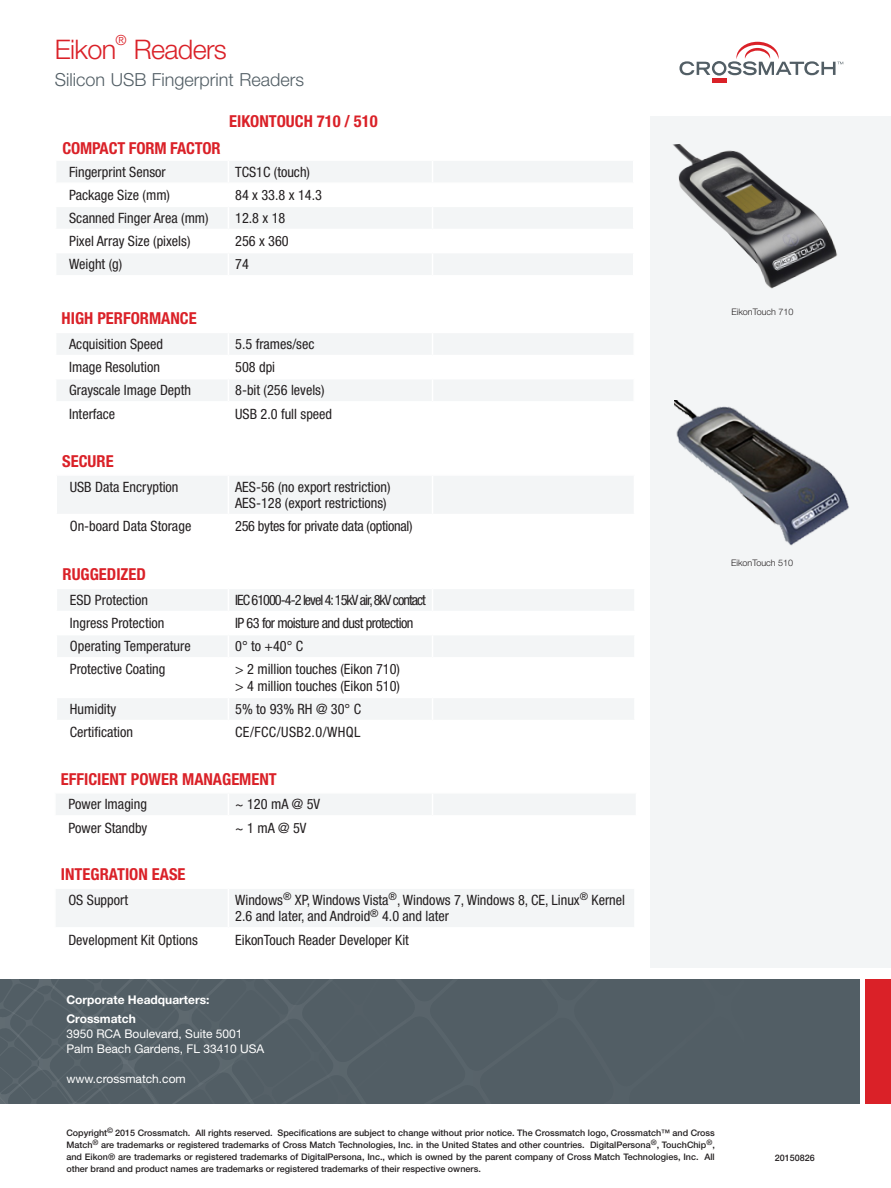
<style>
.page{position:relative;width:891px;height:1188px;background:#fff}
.page>*{position:absolute;margin:0;border:0;box-sizing:border-box;transform-origin:0 0}
.t1{font:300 27px "Helvetica Neue LT Std";letter-spacing:-.025em;color:#da2128}
.t2{font:300 18px "Helvetica Neue LT Std";color:#525e65}
.t3{font:700 condensed 16.5px "Helvetica Neue LT Std";color:#da2128}
.t4{font:condensed 14.25px/16.5px "Helvetica Neue LT Std";color:#231f20}
.t5{font:condensed 14.25px "Helvetica Neue LT Std";letter-spacing:-.07em;color:#231f20}
.t6{font:condensed 14.25px "Helvetica Neue LT Std";letter-spacing:-.04em;color:#231f20}
.t7{font:condensed 14.25px "Helvetica Neue LT Std";letter-spacing:-.02em;color:#231f20}
.t8{font:condensed 14.25px "Helvetica Neue LT Std";letter-spacing:.03em;color:#231f20}
.t9{font:300 13.95px "Helvetica Neue LT Std";color:#da2128}
.adress_text{font:12px "Helvetica Neue LT Std";color:#fff}
.adress_orange_headli{font:700 12px "Helvetica Neue LT Std";color:#fff}
.adresse_web{font:12px "Helvetica Neue LT Std";color:#fff}
.adress_black_subhead{font:700 12px "Helvetica Neue LT Std";color:#fff}
.copyright_text_white{font:500 9px/12px "Helvetica Neue LT Std";color:#231f20;text-align:justify}
.t10{font:300 9px "Helvetica Neue LT Std";color:#231f20}
</style>
<div class="page">
<div style="left:0;top:979px;width:859px;height:124px;background:#525e65"></div>
<div style="left:865px;top:979px;width:26px;height:124px;background:#da2128"></div>
<svg style="left:0;top:979px;width:332px;height:124px"></svg>
<div style="left:651px;top:117px;width:240px;height:851px;background:#f3f5f6"></div>
<svg style="left:57px;top:161px;width:576px;height:114px;fill:#f3f5f6"></svg>
<hr style="left:433px;top:182px;width:201px;height:2px;background:#fff">
<hr style="left:433px;top:206px;width:201px;height:1px;background:#fff">
<hr style="left:228px;top:182px;width:205px;height:2px;background:#fff">
<hr style="left:228px;top:206px;width:205px;height:1px;background:#fff">
<hr style="left:55px;top:182px;width:173px;height:2px;background:#fff">
<hr style="left:55px;top:206px;width:173px;height:1px;background:#fff">
<hr style="left:433px;top:229px;width:201px;height:1px;background:#fff">
<hr style="left:433px;top:252px;width:201px;height:1px;background:#fff">
<hr style="left:228px;top:229px;width:205px;height:1px;background:#fff">
<svg style="left:432px;top:161px;width:1px;height:114px"></svg>
<hr style="left:228px;top:252px;width:205px;height:1px;background:#fff">
<hr style="left:55px;top:229px;width:173px;height:1px;background:#fff">
<hr style="left:55px;top:252px;width:173px;height:1px;background:#fff">
<svg style="left:228px;top:161px;width:1px;height:114px"></svg>
<svg style="left:57px;top:334px;width:576px;height:67px"></svg>
<svg style="left:57px;top:589px;width:577px;height:130px;fill:#f5f6f7"></svg>
<hr style="left:228px;top:611px;width:205px;height:1px;background:#fff">
<hr style="left:432px;top:659px;width:1px;height:38px;background:#fff">
<hr style="left:228px;top:659px;width:1px;height:38px;background:#fff">
<hr style="left:433px;top:611px;width:203px;height:1px;background:#fff">
<hr style="left:56px;top:611px;width:172px;height:1px;background:#fff">
<hr style="left:433px;top:634px;width:203px;height:1px;background:#fff">
<hr style="left:433px;top:657px;width:203px;height:2px;background:#fff">
<hr style="left:228px;top:634px;width:205px;height:1px;background:#fff">
<svg style="left:432px;top:589px;width:1px;height:68px"></svg>
<hr style="left:228px;top:657px;width:205px;height:2px;background:#fff">
<hr style="left:56px;top:634px;width:172px;height:1px;background:#fff">
<svg style="left:228px;top:589px;width:1px;height:68px"></svg>
<hr style="left:56px;top:657px;width:172px;height:2px;background:#fff">
<hr style="left:433px;top:697px;width:203px;height:1px;background:#fff">
<hr style="left:228px;top:697px;width:205px;height:1px;background:#fff">
<svg style="left:432px;top:698px;width:1px;height:21px"></svg>
<hr style="left:56px;top:697px;width:172px;height:1px;background:#fff">
<svg style="left:228px;top:698px;width:1px;height:21px"></svg>
<div style="left:56px;top:889px;width:578px;height:38px;background:#f3f5f6"></div>
<hr style="left:228px;top:889px;width:1px;height:38px;background:#fff">
<div style="left:56px;top:794px;width:579px;height:21px;background:#f3f5f6"></div>
<div style="left:57px;top:476px;width:576px;height:37px;background:#f3f5f6"></div>
<hr style="left:432px;top:476px;width:1px;height:38px;background:#fff">
<hr style="left:228px;top:476px;width:1px;height:38px;background:#fff">
<div style="left:712px;top:78px;width:14px;height:5px;background:#da2128"></div>
<svg style="left:680px;top:42px;width:163px;height:34px"></svg>
<img style="left:672px;top:144px;width:166px;height:145px">
<img style="left:674px;top:401px;width:175px;height:145px">
<p class="t1" style="left:55px;top:33px;width:63px">Eikon</p>
<p class="t9" style="left:116px;top:32px;width:13px">®</p>
<p class="t1" style="left:134px;top:33px;width:94px">Readers</p>
<p class="t2" style="left:55px;top:69px;width:251px">Silicon USB Fingerprint Readers</p>
<p class="t3" style="left:229px;top:111px;width:150px">EIKONTOUCH 710 / 510</p>
<p class="t3" style="left:62px;top:138px;width:160px">COMPACT FORM FACTOR</p>
<p class="t4" style="left:69px;top:163px;width:98px">Fingerprint Sensor</p>
<p class="t4" style="left:235px;top:163px;width:76px">TCS1C (touch)</p>
<p class="t4" style="left:69px;top:187px;width:102px">Package Size (mm)</p>
<p class="t4" style="left:235px;top:187px;width:88px">84 x 33.8 x 14.3</p>
<p class="t4" style="left:69px;top:210px;width:141px">Scanned Finger Area (mm)</p>
<p class="t4" style="left:235px;top:210px;width:52px">12.8 x 18</p>
<p class="t4" style="left:69px;top:233px;width:123px">Pixel Array Size (pixels)</p>
<p class="t4" style="left:235px;top:233px;width:55px">256 x 360</p>
<p class="t4" style="left:69px;top:256px;width:55px">Weight (g)</p>
<p class="t4" style="left:235px;top:256px;width:15px">74</p>
<p class="t3" style="left:62px;top:308px;width:137px">HIGH PERFORMANCE</p>
<p class="t4" style="left:69px;top:336px;width:95px">Acquisition Speed</p>
<p class="t4" style="left:235px;top:336px;width:81px">5.5 frames/sec</p>
<p class="t4" style="left:69px;top:359px;width:92px">Image Resolution</p>
<p class="t4" style="left:235px;top:359px;width:42px">508 dpi</p>
<p class="t4" style="left:69px;top:382px;width:123px">Grayscale Image Depth</p>
<p class="t4" style="left:235px;top:382px;width:91px">8-bit (256 levels)</p>
<p class="t4" style="left:69px;top:405px;width:48px">Interface</p>
<p class="t4" style="left:235px;top:405px;width:99px">USB 2.0 full speed</p>
<p class="t3" style="left:62px;top:451px;width:53px">SECURE</p>
<p class="t4" style="left:70px;top:478px;width:110px">USB Data Encryption</p>
<p class="t4" style="left:235px;top:478px;width:157px">AES-56 (no export restriction)</p>
<p class="t4" style="left:235px;top:495px;width:153px">AES-128 (export restrictions)</p>
<p class="t4" style="left:70px;top:518px;width:123px">On-board Data Storage</p>
<p class="t7" style="left:235px;top:518px;width:179px">256 bytes for private data (optional)</p>
<p class="t3" style="left:62px;top:564px;width:85px">RUGGEDIZED</p>
<p class="t4" style="left:70px;top:592px;width:80px">ESD Protection</p>
<p class="t5" style="left:235px;top:592px;width:192px">IEC 61000-4-2 level 4: 15kV air, 8kV contact</p>
<p class="t4" style="left:70px;top:615px;width:96px">Ingress Protection</p>
<p class="t6" style="left:235px;top:615px;width:180px">IP 63 for moisture and dust protection</p>
<p class="t4" style="left:70px;top:638px;width:122px">Operating Temperature</p>
<p class="t4" style="left:235px;top:638px;width:70px">0° to +40° C</p>
<p class="t4" style="left:70px;top:661px;width:97px">Protective Coating</p>
<p class="t4" style="left:235px;top:661px;width:166px">&gt; 2 million touches (Eikon 710)</p>
<p class="t4" style="left:235px;top:678px;width:166px">&gt; 4 million touches (Eikon 510)</p>
<p class="t4" style="left:70px;top:701px;width:48px">Humidity</p>
<p class="t4" style="left:235px;top:701px;width:127px">5% to 93% RH @ 30° C</p>
<p class="t4" style="left:70px;top:724px;width:65px">Certification</p>
<p class="t8" style="left:235px;top:724px;width:127px">CE/FCC/USB2.0/WHQL</p>
<p class="t3" style="left:61px;top:769px;width:217px">EFFICIENT POWER MANAGEMENT</p>
<p class="t4" style="left:68px;top:796px;width:80px">Power Imaging</p>
<p class="t4" style="left:235px;top:796px;width:86px">~ 120 mA @ 5V</p>
<p class="t4" style="left:68px;top:819px;width:80px">Power Standby</p>
<p class="t4" style="left:235px;top:819px;width:73px">~ 1 mA @ 5V</p>
<p class="t3" style="left:61px;top:864px;width:126px">INTEGRATION EASE</p>
<p class="t4" style="left:68px;top:892px;width:61px">OS Support</p>
<p class="t4" style="left:235px;top:892px;width:391px">Windows<sup>®</sup> XP, Windows Vista<sup>®</sup>, Windows 7, Windows 8, CE, Linux<sup>®</sup> Kernel<br>2.6 and later, and Android<sup>®</sup> 4.0 and later</p>
<p class="t4" style="left:68px;top:931px;width:131px">Development Kit Options</p>
<p class="t4" style="left:235px;top:931px;width:175px">EikonTouch Reader Developer Kit</p>
<p class="t10" style="left:731px;top:306px;width:64px">EikonTouch 710</p>
<p class="t10" style="left:731px;top:557px;width:64px">EikonTouch 510</p>
<p class="adress_orange_headli" style="left:66px;top:993px;width:145px">Corporate Headquarters:</p>
<p class="adress_black_subhead" style="left:66px;top:1012px;width:71px">Crossmatch</p>
<p class="adress_text" style="left:66px;top:1027px;width:178px">3950 RCA Boulevard, Suite 5001</p>
<p class="adress_text" style="left:66px;top:1042px;width:200px">Palm Beach Gardens, FL 33410 USA</p>
<p class="adresse_web" style="left:66px;top:1072px;width:121px">www.crossmatch.com</p>
<p class="copyright_text_white" style="left:66px;top:1127px;width:650px">Copyright<sup>©</sup> 2015 Crossmatch. All rights reserved. Specifications are subject to change without prior notice. The Crossmatch logo, Crossmatch™ and Cross Match<sup>®</sup> are trademarks or registered trademarks of Cross Match Technologies, Inc. in the United States and other countries. DigitalPersona<sup>®</sup>, TouchChip<sup>®</sup>, and Eikon® are trademarks or registered trademarks of DigitalPersona, Inc., which is owned by the parent company of Cross Match Technologies, Inc. All other brand and product names are trademarks or registered trademarks of their respective owners.</p>
<p class="copyright_text_white" style="left:775px;top:1152px;width:42px">20150826</p>
</div>
